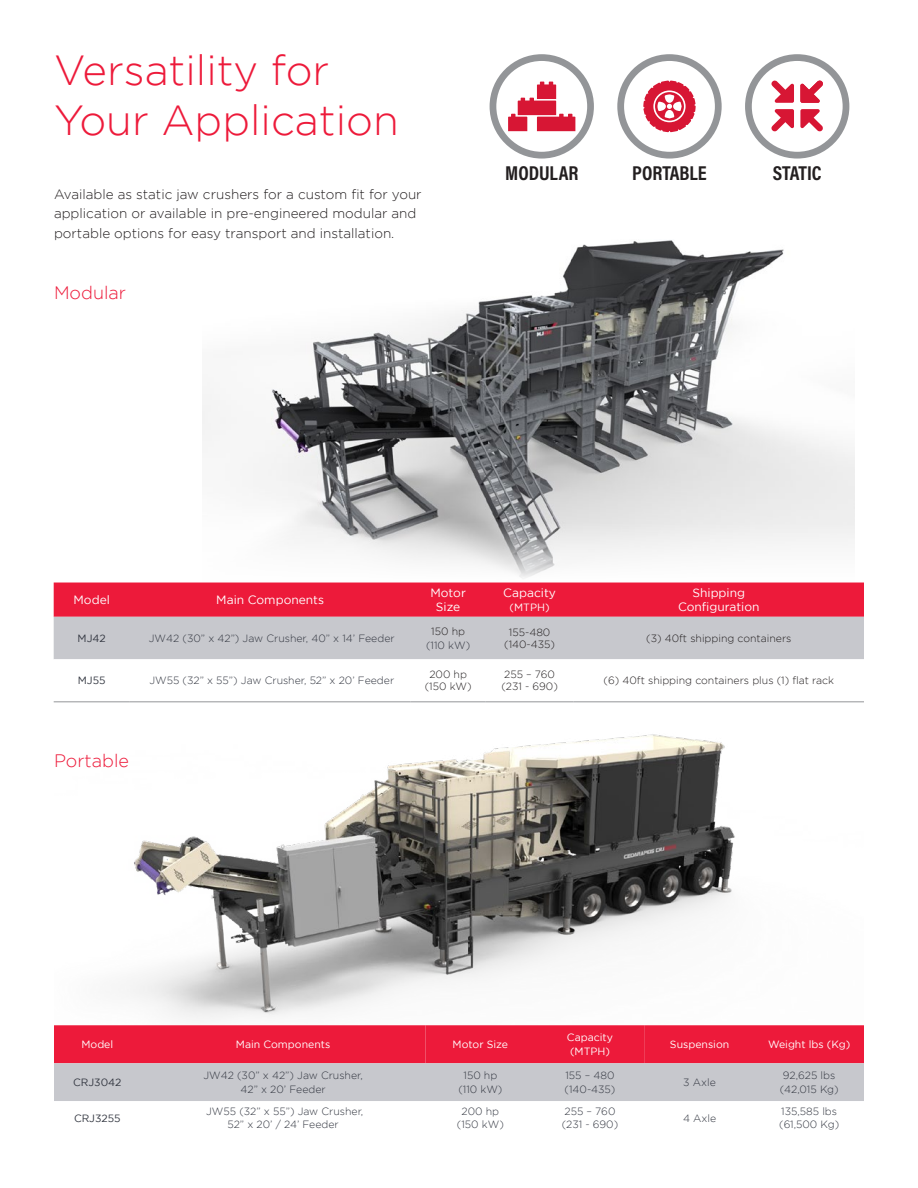
<style>
.page{position:relative;width:918px;height:1188px;background:#fff}
.page>*{position:absolute;margin:0;border:0;box-sizing:border-box;transform-origin:0 0}
.t1{font:300 42px/50.4px "Gotham";color:#ed1a3a}
.t2{font:700 20.25px "Acumin Pro Cond";color:#231f20}
.t3{font:300 18px "Gotham";color:#ed1a3a}
.t4{font:300 13.5px/19.5px "Gotham";color:#231f20}
.t5{font:12px/13.5px "Gotham";color:#fff;text-align:center}
.t6{font:300 10.5px/13.5px "Gotham";color:#323640;text-align:center}
.t7{font:300 10.5px "Gotham";color:#231f20}
.t8{font:10.5px/13.5px "Gotham";color:#fff}
.t9{font:10.5px "Gotham";color:#323640}
</style>
<div class="page">
<img style="left:54px;top:702px;width:810px;height:317px">
<img style="left:202px;top:240px;width:652px;height:280px">
<div style="left:745px;top:54px;width:104px;height:105px;border:7px solid #939598;border-radius:50%"></div>
<div style="left:617px;top:54px;width:105px;height:105px;border:7px solid #939598;border-radius:50%"></div>
<svg style="left:643px;top:80px;width:53px;height:52px"></svg>
<svg style="left:800px;top:109px;width:23px;height:22px"></svg>
<svg style="left:772px;top:109px;width:22px;height:22px"></svg>
<svg style="left:772px;top:80px;width:22px;height:23px"></svg>
<svg style="left:800px;top:80px;width:23px;height:23px"></svg>
<div style="left:490px;top:54px;width:104px;height:105px;border:7px solid #939598;border-radius:50%"></div>
<svg style="left:508px;top:82px;width:67px;height:49px"></svg>
<svg style="left:53px;top:520px;width:811px;height:63px"></svg>
<svg style="left:54px;top:583px;width:810px;height:76px;background:#d77b8c"></svg>
<hr style="left:54px;top:701px;width:76px;height:1px;background:#939598">
<hr style="left:130px;top:701px;width:281px;height:1px;background:#939598">
<hr style="left:411px;top:701px;width:75px;height:1px;background:#939598">
<hr style="left:486px;top:701px;width:88px;height:1px;background:#939598">
<hr style="left:574px;top:701px;width:290px;height:1px;background:#939598">
<svg style="left:54px;top:1025px;width:810px;height:76px;background:#da7184"></svg>
<p class="t1" style="left:54px;top:44px;width:346px">Versatility for<br>Your Application</p>
<p class="t4" style="left:54px;top:184px;width:369px">Available as static jaw crushers for a custom fit for your application or available in pre-engineered modular and portable options for easy transport and installation.</p>
<p class="t3" style="left:54px;top:283px;width:74px">Modular</p>
<p class="t2" style="left:505px;top:160px;width:75px">MODULAR</p>
<p class="t2" style="left:632px;top:160px;width:76px">PORTABLE</p>
<p class="t2" style="left:773px;top:160px;width:50px">STATIC</p>
<p class="t5" style="left:74px;top:593px;width:38px">Model</p>
<p class="t5" style="left:216px;top:593px;width:109px">Main Components</p>
<p class="t5" style="left:430px;top:586px;width:37px">Motor<br>Size</p>
<p class="t5" style="left:503px;top:586px;width:54px">Capacity</p>
<p class="t8" style="left:510px;top:600px;width:42px">(MTPH)</p>
<p class="t9" style="left:78px;top:632px;width:30px">MJ42</p>
<p class="t6" style="left:149px;top:631px;width:247px">JW42 (30” x 42”) Jaw Crusher, 40” x 14’ Feeder</p>
<p class="t9" style="left:78px;top:675px;width:29px">MJ55</p>
<p class="t6" style="left:149px;top:674px;width:246px">JW55 (32” x 55”) Jaw Crusher, 52” x 20’ Feeder</p>
<p class="t3" style="left:54px;top:750px;width:77px">Portable</p>
<p class="t7" style="left:431px;top:626px;width:35px">150 hp</p>
<p class="t6" style="left:426px;top:638px;width:46px">(110 kW)</p>
<p class="t7" style="left:429px;top:669px;width:39px">200 hp</p>
<p class="t7" style="left:425px;top:681px;width:48px">(150 kW)</p>
<p class="t7" style="left:509px;top:626px;width:43px">155-480</p>
<p class="t7" style="left:504px;top:638px;width:52px">(140-435)</p>
<p class="t7" style="left:504px;top:669px;width:52px">255 – 760</p>
<p class="t7" style="left:501px;top:681px;width:58px">(231 - 690)</p>
<p class="t5" style="left:692px;top:586px;width:54px">Shipping</p>
<p class="t5" style="left:678px;top:600px;width:83px">Configuration</p>
<p class="t7" style="left:646px;top:632px;width:147px">(3) 40ft shipping containers</p>
<p class="t7" style="left:604px;top:675px;width:232px">(6) 40ft shipping containers plus (1) flat rack</p>
<p class="t8" style="left:81px;top:1038px;width:33px">Model</p>
<p class="t8" style="left:236px;top:1038px;width:96px">Main Components</p>
<p class="t8" style="left:453px;top:1038px;width:57px">Motor Size</p>
<p class="t8" style="left:567px;top:1031px;width:48px">Capacity (MTPH)</p>
<p class="t8" style="left:670px;top:1038px;width:61px">Suspension</p>
<p class="t8" style="left:768px;top:1038px;width:84px">Weight lbs (Kg)</p>
<p class="t9" style="left:73px;top:1077px;width:50px">CRJ3042</p>
<p class="t6" style="left:203px;top:1069px;width:161px">JW42 (30” x 42”) Jaw Crusher,</p>
<p class="t6" style="left:241px;top:1082px;width:87px">42” x 20’ Feeder</p>
<p class="t6" style="left:458px;top:1069px;width:46px">150 hp (110 kW)</p>
<p class="t6" style="left:565px;top:1069px;width:52px;text-align:left">155 – 480 (140-435)</p>
<p class="t6" style="left:683px;top:1075px;width:34px">3 Axle</p>
<p class="t6" style="left:783px;top:1069px;width:54px">92,625 lbs</p>
<p class="t6" style="left:780px;top:1082px;width:60px">(42,015 Kg)</p>
<p class="t9" style="left:74px;top:1112px;width:48px">CRJ3255</p>
<p class="t6" style="left:206px;top:1104px;width:159px">JW55 (32” x 55”) Jaw Crusher,</p>
<p class="t6" style="left:228px;top:1118px;width:113px">52” x 20’ / 24’ Feeder</p>
<p class="t6" style="left:457px;top:1104px;width:48px">200 hp (150 kW)</p>
<p class="t6" style="left:565px;top:1104px;width:52px">255 – 760</p>
<p class="t6" style="left:562px;top:1118px;width:58px">(231 - 690)</p>
<p class="t6" style="left:683px;top:1111px;width:35px">4 Axle</p>
<p class="t6" style="left:781px;top:1104px;width:57px">135,585 lbs</p>
<p class="t6" style="left:779px;top:1118px;width:62px">(61,500 Kg)</p>
</div>
